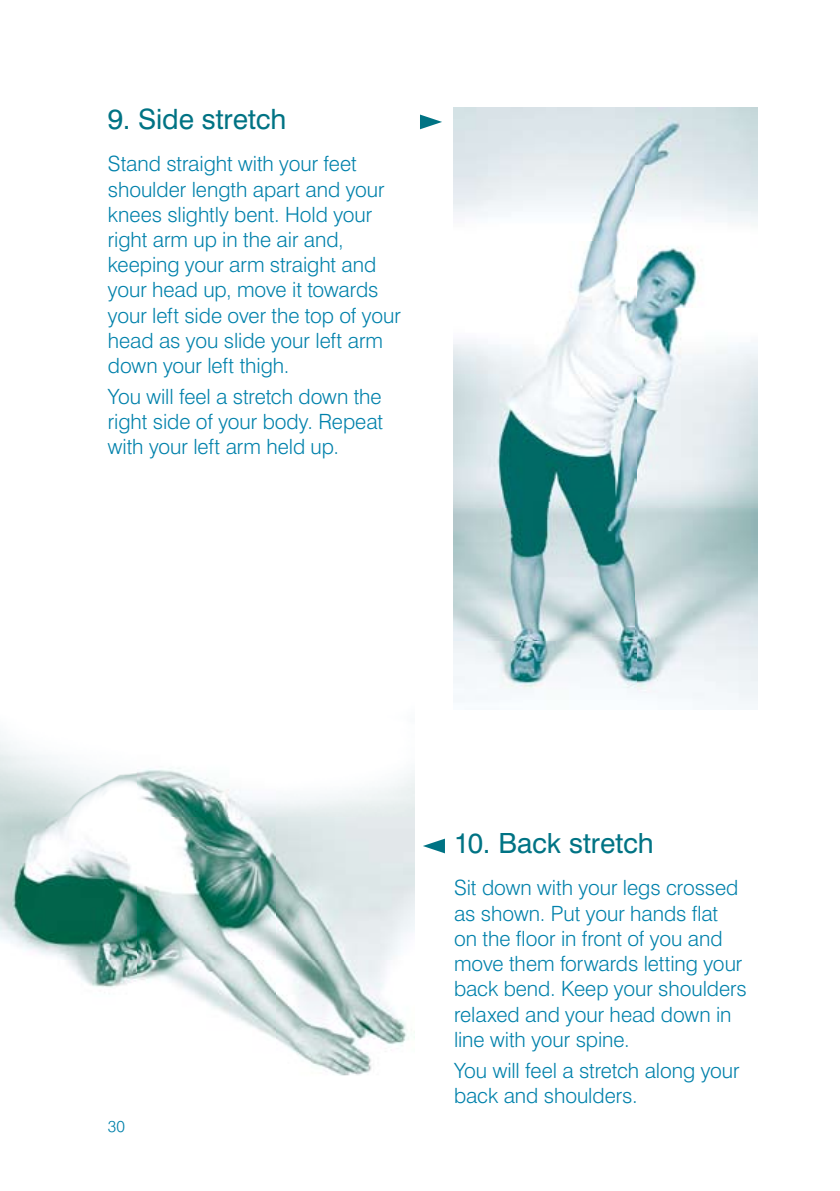
<style>
.page{position:relative;width:840px;height:1191px;background:#fff}
.page>*{position:absolute;margin:0;border:0;box-sizing:border-box;transform-origin:0 0}
.t1{font:28px "Swiss 721 BT";letter-spacing:-.005em;color:#007384}
.t2{font:300 21px/25.2px "Swiss 721 BT";letter-spacing:-.005em;color:#0081ab}
.t3{font:300 16px "Swiss 721 BT";color:#0081ab}
</style>
<div class="page">
<svg style="left:420px;top:115px;width:22px;height:14px"></svg>
<svg style="left:423px;top:839px;width:21px;height:14px"></svg>
<img style="left:453px;top:108px;width:304px;height:601px">
<img style="left:0;top:740px;width:414px;height:336px">
<h1 class="t1" style="left:108px;top:102px;width:180px">9. Side stretch</h1>
<p class="t2" style="left:108px;top:151px;width:294px">Stand straight with your feet shoulder length apart and your knees slightly bent. Hold your right arm up in the air and, keeping your arm straight and your head up, move it towards your left side over the top of your head as you slide your left arm down your left thigh.</p>
<p class="t2" style="left:108px;top:384px;width:277px;text-align:justify">You will feel a stretch down the right side of your body. Repeat with your left arm held up.</p>
<p class="t3" style="left:108px;top:1116px;width:19px">30</p>
<h1 class="t1" style="left:454px;top:826px;width:201px">10. Back stretch</h1>
<p class="t2" style="left:454px;top:875px;width:294px">Sit down with your legs crossed as shown. Put your hands flat<br>on the floor in front of you and move them forwards letting your back bend. Keep your shoulders relaxed and your head down in line with your spine.</p>
<p class="t2" style="left:454px;top:1057px;width:287px">You will feel a stretch along your back and shoulders.</p>
</div>
